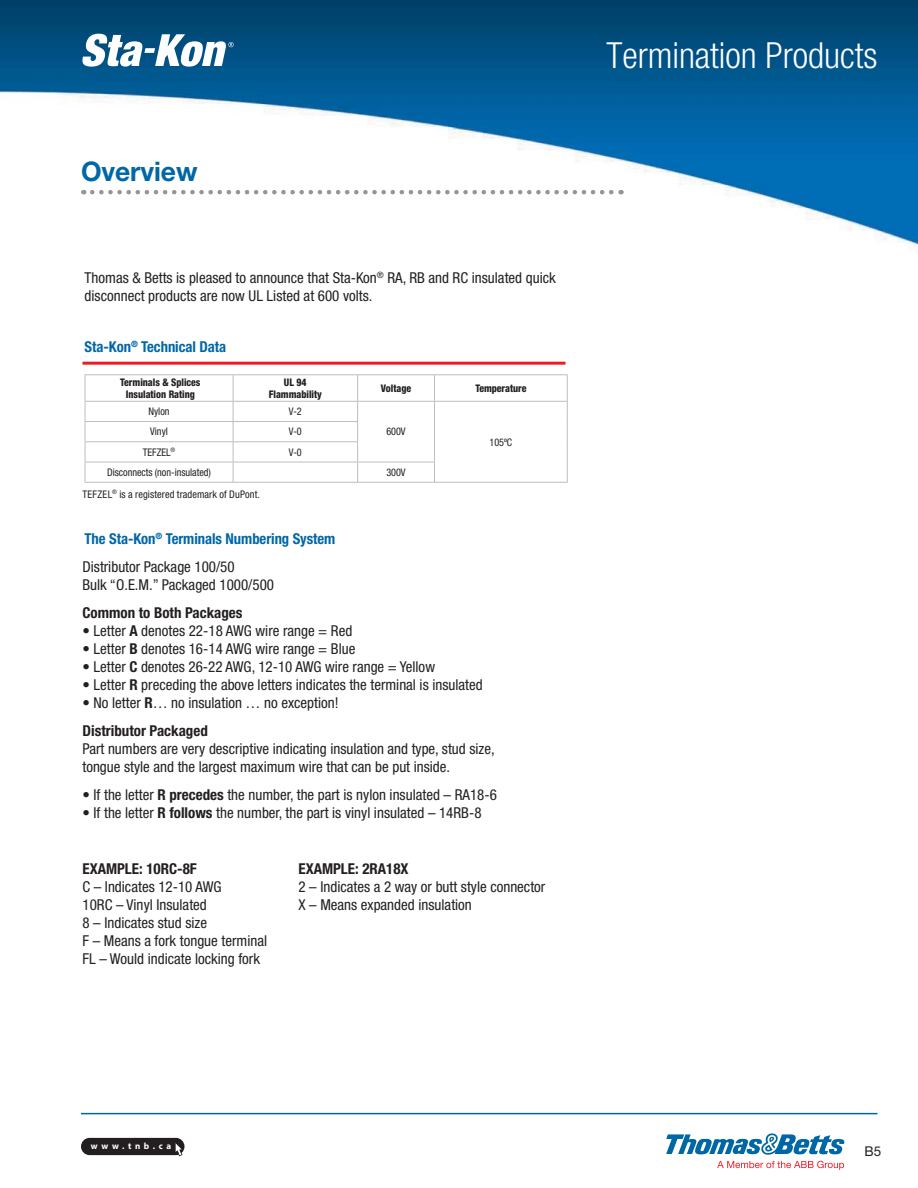
<style>
.page{position:relative;width:918px;height:1188px;background:#fff}
.page>*{position:absolute;margin:0;border:0;box-sizing:border-box;transform-origin:0 0}
.t1{font:300 condensed 36px "Helvetica Neue LT Std";color:#fff}
.t2{font:700 27px "Helvetica Neue LT Std";letter-spacing:-.005em;color:#0067a6}
.t3{font:condensed 15px/18px "Helvetica Neue LT Std";color:#231f20}
.t4{font:700 condensed 15px/27.9px "Helvetica Neue LT Std";letter-spacing:-.005em;color:#0067a6}
.t5{font:700 condensed 15px "Helvetica Neue LT Std";color:#231f20}
.t6{font:13.5px "Helvetica Neue LT Std";color:#231f20}
.t7{font:800 condensed 10.5px/12px "Helvetica Neue LT Std";letter-spacing:-.005em;color:#231f20;text-align:center;scale:.94 1}
.t8{font:condensed 10.5px "Helvetica Neue LT Std";letter-spacing:-.005em;color:#231f20}
.t9{font:condensed 10.5px "Helvetica Neue LT Std";letter-spacing:.015em;color:#231f20}
.t10{font:700 9px "Myriad Pro";letter-spacing:.4em;color:#fff}
.s1{font-weight:400;color:#231f20}
.s2{font-weight:700}
</style>
<div class="page">
<img style="left:0;top:0;width:918px;height:251px">
<div style="left:81px;top:1138px;width:103px;height:17px;background:#231f20;border-radius:9px"></div>
<svg style="left:175px;top:1143px;width:8px;height:13px"></svg>
<hr style="left:81px;top:1113px;width:797px;height:1px;background:#0067a6">
<svg style="left:81px;top:34px;width:153px;height:33px"></svg>
<svg style="left:717px;top:1161px;width:127px;height:9px"></svg>
<svg style="left:666px;top:1133px;width:178px;height:22px"></svg>
<svg style="left:92px;top:190px;width:530px;height:4px"></svg>
<hr style="left:82px;top:362px;width:484px;height:3px;background:#ed1c24">
<svg style="left:86px;top:375px;width:481px;height:107px"></svg>
<hr style="left:85px;top:374px;width:148px;height:1px;background:#bbbdc0">
<hr style="left:233px;top:374px;width:125px;height:1px;background:#bbbdc0">
<hr style="left:358px;top:374px;width:77px;height:1px;background:#bbbdc0">
<hr style="left:435px;top:374px;width:133px;height:1px;background:#bbbdc0">
<hr style="left:85px;top:401px;width:148px;height:1px;background:#bbbdc0">
<hr style="left:233px;top:401px;width:125px;height:1px;background:#bbbdc0">
<hr style="left:358px;top:401px;width:77px;height:1px;background:#bbbdc0">
<hr style="left:435px;top:401px;width:133px;height:1px;background:#bbbdc0">
<hr style="left:85px;top:421px;width:148px;height:1px;background:#bbbdc0">
<hr style="left:233px;top:421px;width:125px;height:1px;background:#bbbdc0">
<hr style="left:85px;top:441px;width:148px;height:1px;background:#bbbdc0">
<hr style="left:233px;top:441px;width:125px;height:1px;background:#bbbdc0">
<hr style="left:85px;top:462px;width:148px;height:1px;background:#bbbdc0">
<svg style="left:85px;top:375px;width:1px;height:107px"></svg>
<hr style="left:233px;top:462px;width:125px;height:1px;background:#bbbdc0">
<svg style="left:233px;top:375px;width:1px;height:107px"></svg>
<hr style="left:358px;top:462px;width:77px;height:1px;background:#bbbdc0">
<svg style="left:357px;top:375px;width:1px;height:107px"></svg>
<svg style="left:434px;top:375px;width:1px;height:107px"></svg>
<svg style="left:567px;top:375px;width:1px;height:107px"></svg>
<hr style="left:85px;top:482px;width:483px;height:1px;background:#bbbdc0">
<h2 class="t2" style="left:81px;top:162px;width:118px">Overview</h2>
<p class="t3" style="left:85px;top:270px;width:473px">Thomas &amp; Betts is pleased to announce that Sta-Kon<sup>®</sup> RA, RB and RC insulated quick disconnect products are now UL Listed at 600 volts.</p>
<p class="t4" style="left:85px;top:334px;width:143px">Sta-Kon<sup>®</sup> Technical Data</p>
<p class="t7" style="left:120px;top:377px;width:87px">Terminals &amp; Splices<br>Insulation Rating</p>
<p class="t7" style="left:269px;top:377px;width:58px">UL 94<br>Flammability</p>
<p class="t7" style="left:381px;top:383px;width:34px">Voltage</p>
<p class="t7" style="left:475px;top:383px;width:56px">Temperature</p>
<p class="t8" style="left:149px;top:408px;width:22px">Nylon</p>
<p class="t8" style="left:289px;top:408px;width:14px">V-2</p>
<p class="t8" style="left:386px;top:428px;width:21px">600V</p>
<p class="t8" style="left:490px;top:438px;width:24px">105ºC</p>
<p class="t8" style="left:150px;top:428px;width:19px">Vinyl</p>
<p class="t8" style="left:289px;top:428px;width:14px">V-0</p>
<p class="t8" style="left:143px;top:448px;width:34px">TEFZEL<sup>®</sup></p>
<p class="t8" style="left:289px;top:448px;width:14px">V-0</p>
<p class="t8" style="left:107px;top:468px;width:105px">Disconnects (non-insulated)</p>
<p class="t8" style="left:386px;top:468px;width:21px">300V</p>
<p class="t9" style="left:82px;top:490px;width:179px">TEFZEL<sup>®</sup> is a registered trademark of DuPont.</p>
<p class="t4" style="left:82px;top:527px;width:254px">The Sta-Kon<sup>®</sup> Terminals Numbering System<br><span class="s1">Distributor Package 100/50</span></p>
<p class="t3" style="left:82px;top:578px;width:193px">Bulk “O.E.M.” Packaged 1000/500</p>
<p class="t5" style="left:82px;top:607px;width:162px">Common to Both Packages</p>
<p class="t3" style="left:82px;top:623px;width:271px">• Letter <span class="s2">A</span> denotes 22-18 AWG wire range = Red</p>
<p class="t3" style="left:82px;top:641px;width:274px">• Letter <span class="s2">B</span> denotes 16-14 AWG wire range = Blue</p>
<p class="t3" style="left:82px;top:659px;width:354px">• Letter <span class="s2">C</span> denotes 26-22 AWG, 12-10 AWG wire range = Yellow</p>
<p class="t3" style="left:82px;top:677px;width:402px">• Letter <span class="s2">R</span> preceding the above letters indicates the terminal is insulated</p>
<p class="t3" style="left:82px;top:691px;width:258px;line-height:27.9px">• No letter <span class="s2">R</span>… no insulation … no exception!<br><span class="s2">Distributor Packaged</span></p>
<p class="t3" style="left:82px;top:741px;width:414px">Part numbers are very descriptive indicating insulation and type, stud size, tongue style and the largest maximum wire that can be put inside.</p>
<p class="t3" style="left:82px;top:787px;width:416px">• If the letter <span class="s2">R precedes</span> the number, the part is nylon insulated – RA18-6</p>
<p class="t3" style="left:82px;top:805px;width:401px">• If the letter <span class="s2">R follows</span> the number, the part is vinyl insulated – 14RB-8</p>
<p class="t5" style="left:82px;top:863px;width:116px">EXAMPLE: 10RC-8F</p>
<p class="t5" style="left:298px;top:863px;width:112px">EXAMPLE: 2RA18X</p>
<p class="t3" style="left:82px;top:879px;width:141px">C – Indicates 12-10 AWG</p>
<p class="t3" style="left:299px;top:879px;width:248px">2 – Indicates a 2 way or butt style connector</p>
<p class="t3" style="left:82px;top:897px;width:126px">10RC – Vinyl Insulated</p>
<p class="t3" style="left:299px;top:897px;width:175px">X – Means expanded insulation</p>
<p class="t3" style="left:82px;top:915px;width:186px">8 – Indicates stud size<br>F – Means a fork tongue terminal<br>FL – Would indicate locking fork</p>
<h1 class="t1" style="left:606px;top:34px;width:273px">Termination Products</h1>
<p class="t10" style="left:91px;top:1141px;width:82px">www.tnb.ca</p>
<p class="t6" style="left:865px;top:1144px;width:18px">B5</p>
</div>
